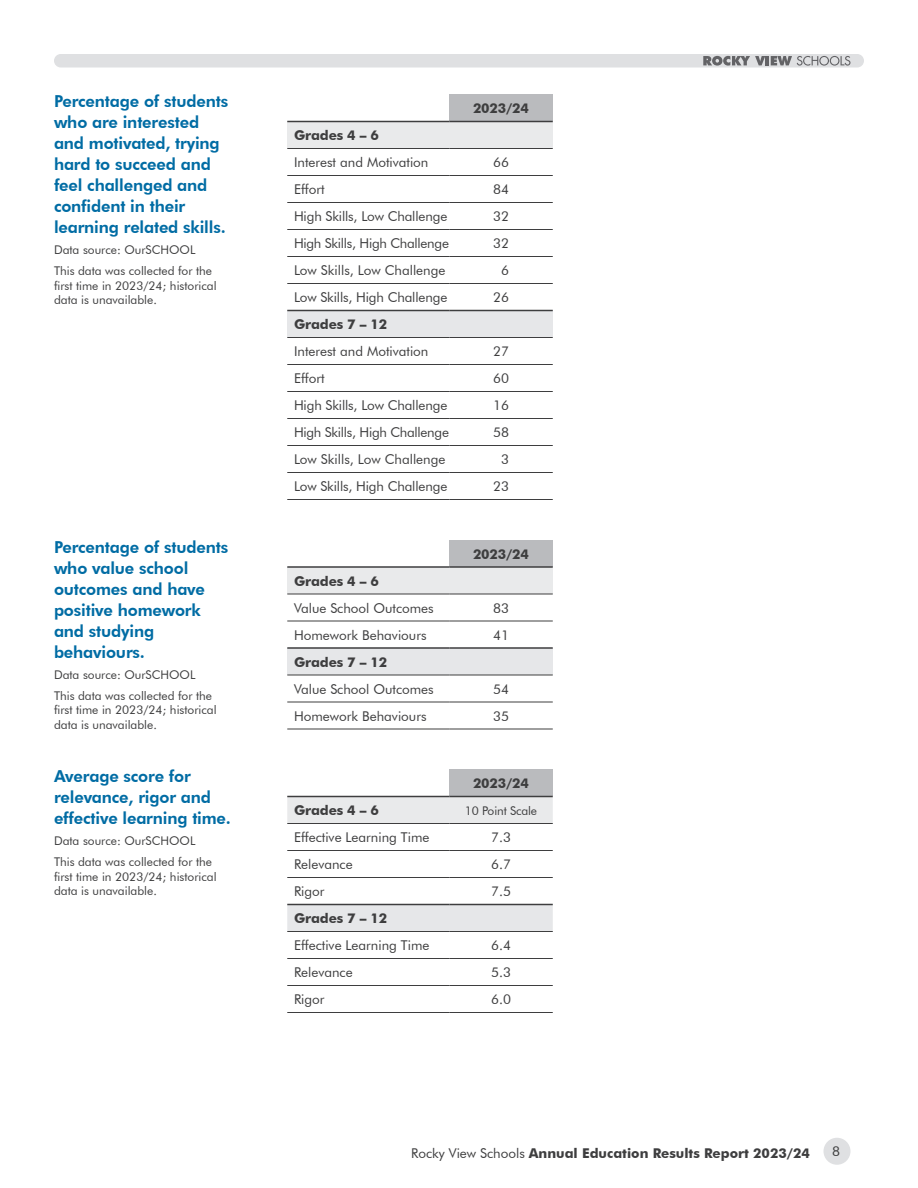
<style>
.page{position:relative;width:918px;height:1188px;background:#fff}
.page>*{position:absolute;margin:0;border:0;box-sizing:border-box;transform-origin:0 0}
.t1{font:800 16.5px/21px "Futura BT";letter-spacing:-.01em;color:#006ca4}
.t2{font:13.5px "Futura BT";color:#3e3e3f}
.t3{font:700 13.5px "Futura BT";letter-spacing:-.01em;color:#3e3e3f}
.t4{font:13.5px "Futura BT";letter-spacing:-.02em;color:#3e3e3f}
.t5{font:12px/21.1px "Futura BT";color:#3e3e3f}
.s1{font-weight:400}
</style>
<div class="page">
<div style="left:449px;top:94px;width:104px;height:28px;background:#babbbe"></div>
<div style="left:287px;top:122px;width:266px;height:26px;background:#e9eaeb"></div>
<div style="left:287px;top:310px;width:266px;height:28px;background:#e6e7e9"></div>
<hr style="left:287px;top:310px;width:162px;height:1px;background:#3e3e3f">
<hr style="left:449px;top:310px;width:104px;height:1px;background:#3e3e3f">
<hr style="left:287px;top:121px;width:162px;height:1px;background:#3e3e3f">
<hr style="left:449px;top:121px;width:104px;height:1px;background:#3e3e3f">
<hr style="left:449px;top:175px;width:104px;height:1px;background:#3e3e3f">
<hr style="left:449px;top:202px;width:104px;height:1px;background:#3e3e3f">
<hr style="left:449px;top:229px;width:104px;height:1px;background:#3e3e3f">
<hr style="left:449px;top:256px;width:104px;height:1px;background:#3e3e3f">
<hr style="left:449px;top:283px;width:104px;height:1px;background:#3e3e3f">
<hr style="left:449px;top:337px;width:104px;height:1px;background:#3e3e3f">
<hr style="left:449px;top:364px;width:104px;height:1px;background:#3e3e3f">
<hr style="left:449px;top:391px;width:104px;height:1px;background:#3e3e3f">
<hr style="left:449px;top:418px;width:104px;height:1px;background:#3e3e3f">
<hr style="left:449px;top:445px;width:104px;height:1px;background:#3e3e3f">
<hr style="left:449px;top:472px;width:104px;height:1px;background:#3e3e3f">
<hr style="left:449px;top:499px;width:104px;height:1px;background:#3e3e3f">
<hr style="left:287px;top:148px;width:162px;height:1px;background:#3e3e3f">
<hr style="left:287px;top:175px;width:162px;height:1px;background:#3e3e3f">
<hr style="left:287px;top:202px;width:162px;height:1px;background:#3e3e3f">
<hr style="left:287px;top:229px;width:162px;height:1px;background:#3e3e3f">
<hr style="left:287px;top:256px;width:162px;height:1px;background:#3e3e3f">
<hr style="left:287px;top:283px;width:162px;height:1px;background:#3e3e3f">
<hr style="left:287px;top:337px;width:162px;height:1px;background:#3e3e3f">
<hr style="left:287px;top:364px;width:162px;height:1px;background:#3e3e3f">
<hr style="left:287px;top:391px;width:162px;height:1px;background:#3e3e3f">
<hr style="left:287px;top:418px;width:162px;height:1px;background:#3e3e3f">
<hr style="left:287px;top:445px;width:162px;height:1px;background:#3e3e3f">
<hr style="left:287px;top:472px;width:162px;height:1px;background:#3e3e3f">
<hr style="left:287px;top:499px;width:162px;height:1px;background:#3e3e3f">
<hr style="left:449px;top:148px;width:104px;height:1px;background:#3e3e3f">
<div style="left:449px;top:540px;width:104px;height:27px;background:#babbbe"></div>
<div style="left:287px;top:567px;width:266px;height:27px;background:#e9eaeb"></div>
<div style="left:287px;top:648px;width:266px;height:27px;background:#e6e7e9"></div>
<hr style="left:287px;top:566px;width:162px;height:2px;background:#3e3e3f">
<hr style="left:449px;top:566px;width:104px;height:2px;background:#3e3e3f">
<hr style="left:287px;top:647px;width:162px;height:2px;background:#3e3e3f">
<hr style="left:449px;top:647px;width:104px;height:2px;background:#3e3e3f">
<hr style="left:449px;top:621px;width:104px;height:1px;background:#3e3e3f">
<hr style="left:449px;top:675px;width:104px;height:1px;background:#3e3e3f">
<hr style="left:449px;top:702px;width:104px;height:1px;background:#3e3e3f">
<hr style="left:449px;top:729px;width:104px;height:1px;background:#3e3e3f">
<hr style="left:287px;top:594px;width:162px;height:1px;background:#3e3e3f">
<hr style="left:287px;top:621px;width:162px;height:1px;background:#3e3e3f">
<hr style="left:287px;top:675px;width:162px;height:1px;background:#3e3e3f">
<hr style="left:287px;top:702px;width:162px;height:1px;background:#3e3e3f">
<hr style="left:287px;top:729px;width:162px;height:1px;background:#3e3e3f">
<hr style="left:449px;top:594px;width:104px;height:1px;background:#3e3e3f">
<div style="left:449px;top:770px;width:104px;height:26px;background:#babbbe"></div>
<div style="left:287px;top:797px;width:266px;height:26px;background:#e9eaeb"></div>
<div style="left:287px;top:905px;width:266px;height:26px;background:#e6e7e9"></div>
<hr style="left:287px;top:796px;width:162px;height:1px;background:#3e3e3f">
<hr style="left:449px;top:796px;width:104px;height:1px;background:#3e3e3f">
<hr style="left:287px;top:904px;width:162px;height:1px;background:#3e3e3f">
<hr style="left:449px;top:904px;width:104px;height:1px;background:#3e3e3f">
<hr style="left:449px;top:850px;width:104px;height:1px;background:#3e3e3f">
<hr style="left:449px;top:877px;width:104px;height:1px;background:#3e3e3f">
<hr style="left:449px;top:931px;width:104px;height:1px;background:#3e3e3f">
<hr style="left:449px;top:958px;width:104px;height:1px;background:#3e3e3f">
<hr style="left:449px;top:985px;width:104px;height:1px;background:#3e3e3f">
<hr style="left:449px;top:1012px;width:104px;height:1px;background:#3e3e3f">
<hr style="left:287px;top:823px;width:162px;height:1px;background:#3e3e3f">
<hr style="left:287px;top:850px;width:162px;height:1px;background:#3e3e3f">
<hr style="left:287px;top:877px;width:162px;height:1px;background:#3e3e3f">
<hr style="left:287px;top:931px;width:162px;height:1px;background:#3e3e3f">
<hr style="left:287px;top:958px;width:162px;height:1px;background:#3e3e3f">
<hr style="left:287px;top:985px;width:162px;height:1px;background:#3e3e3f">
<hr style="left:287px;top:1012px;width:162px;height:1px;background:#3e3e3f">
<hr style="left:449px;top:823px;width:104px;height:1px;background:#3e3e3f">
<div style="left:54px;top:54px;width:810px;height:14px;background:#dfe0e2;border-radius:7px"></div>
<svg style="left:703px;top:56px;width:147px;height:10px"></svg>
<div style="left:824px;top:1138px;width:26px;height:27px;background:#dfe0e2;border-radius:50%"></div>
<p class="t1" style="left:54px;top:91px;width:176px">Percentage of students who are interested and motivated, trying hard to succeed and feel challenged and confident in their learning related skills.</p>
<p class="t5" style="left:54px;top:239px;width:160px">Data source: OurSCHOOL<br>This data was collected for the</p>
<p class="t5" style="left:54px;top:278px;width:164px;line-height:14.4px">first time in 2023/24; historical data is unavailable.</p>
<p class="t1" style="left:54px;top:536px;width:176px">Percentage of students who value school outcomes and have positive homework and studying behaviours.</p>
<p class="t5" style="left:54px;top:664px;width:160px">Data source: OurSCHOOL<br>This data was collected for the</p>
<p class="t5" style="left:54px;top:703px;width:164px;line-height:14.4px">first time in 2023/24; historical data is unavailable.</p>
<p class="t1" style="left:54px;top:766px;width:178px">Average score for relevance, rigor and effective learning time.</p>
<p class="t5" style="left:54px;top:830px;width:160px">Data source: OurSCHOOL<br>This data was collected for the</p>
<p class="t5" style="left:54px;top:869px;width:164px;line-height:14.4px">first time in 2023/24; historical data is unavailable.</p>
<p class="t3" style="left:473px;top:100px;width:57px">2023/24</p>
<p class="t3" style="left:294px;top:127px;width:86px">Grades 4 – 6</p>
<p class="t2" style="left:294px;top:154px;width:136px">Interest and Motivation</p>
<p class="t2" style="left:493px;top:154px;width:17px">66</p>
<p class="t2" style="left:294px;top:181px;width:32px">Effort</p>
<p class="t2" style="left:493px;top:181px;width:17px">84</p>
<p class="t2" style="left:294px;top:208px;width:155px">High Skills, Low Challenge</p>
<p class="t2" style="left:493px;top:208px;width:17px">32</p>
<p class="t4" style="left:294px;top:235px;width:156px">High Skills, High Challenge</p>
<p class="t2" style="left:493px;top:235px;width:17px">32</p>
<p class="t2" style="left:294px;top:262px;width:153px">Low Skills, Low Challenge</p>
<p class="t2" style="left:501px;top:262px;width:9px">6</p>
<p class="t2" style="left:294px;top:289px;width:155px">Low Skills, High Challenge</p>
<p class="t2" style="left:493px;top:289px;width:17px">26</p>
<p class="t3" style="left:294px;top:316px;width:95px">Grades 7 – 12</p>
<p class="t2" style="left:294px;top:343px;width:136px">Interest and Motivation</p>
<p class="t2" style="left:493px;top:343px;width:17px">27</p>
<p class="t2" style="left:294px;top:370px;width:32px">Effort</p>
<p class="t2" style="left:493px;top:370px;width:17px">60</p>
<p class="t2" style="left:294px;top:397px;width:155px">High Skills, Low Challenge</p>
<p class="t2" style="left:493px;top:397px;width:17px">16</p>
<p class="t4" style="left:294px;top:424px;width:156px">High Skills, High Challenge</p>
<p class="t2" style="left:493px;top:424px;width:17px">58</p>
<p class="t2" style="left:294px;top:451px;width:153px">Low Skills, Low Challenge</p>
<p class="t2" style="left:501px;top:451px;width:9px">3</p>
<p class="t2" style="left:294px;top:478px;width:155px">Low Skills, High Challenge</p>
<p class="t2" style="left:493px;top:478px;width:17px">23</p>
<p class="t3" style="left:473px;top:546px;width:57px">2023/24</p>
<p class="t3" style="left:294px;top:573px;width:86px">Grades 4 – 6</p>
<p class="t2" style="left:294px;top:600px;width:141px">Value School Outcomes</p>
<p class="t2" style="left:493px;top:600px;width:17px">83</p>
<p class="t2" style="left:294px;top:627px;width:134px">Homework Behaviours</p>
<p class="t2" style="left:493px;top:627px;width:17px">41</p>
<p class="t3" style="left:294px;top:654px;width:95px">Grades 7 – 12</p>
<p class="t2" style="left:294px;top:681px;width:141px">Value School Outcomes</p>
<p class="t2" style="left:493px;top:681px;width:17px">54</p>
<p class="t2" style="left:294px;top:708px;width:134px">Homework Behaviours</p>
<p class="t2" style="left:493px;top:708px;width:17px">35</p>
<p class="t3" style="left:473px;top:775px;width:57px">2023/24</p>
<p class="t3" style="left:294px;top:802px;width:86px">Grades 4 – 6</p>
<p class="t5" style="left:465px;top:800px;width:74px">10 Point Scale</p>
<p class="t2" style="left:294px;top:829px;width:137px">Effective Learning Time</p>
<p class="t2" style="left:491px;top:829px;width:21px">7.3</p>
<p class="t2" style="left:294px;top:856px;width:60px">Relevance</p>
<p class="t2" style="left:491px;top:856px;width:21px">6.7</p>
<p class="t2" style="left:294px;top:883px;width:32px">Rigor</p>
<p class="t2" style="left:491px;top:883px;width:21px">7.5</p>
<p class="t3" style="left:294px;top:910px;width:95px">Grades 7 – 12</p>
<p class="t2" style="left:294px;top:937px;width:137px">Effective Learning Time</p>
<p class="t2" style="left:491px;top:937px;width:21px">6.4</p>
<p class="t2" style="left:294px;top:964px;width:60px">Relevance</p>
<p class="t2" style="left:491px;top:964px;width:21px">5.3</p>
<p class="t2" style="left:294px;top:991px;width:32px">Rigor</p>
<p class="t2" style="left:491px;top:991px;width:21px">6.0</p>
<p class="t3" style="left:411px;top:1145px;width:400px"><span class="s1">Rocky View Schools</span> Annual Education Results Report 2023/24</p>
<p class="t2" style="left:832px;top:1143px;width:9px">8</p>
</div>
